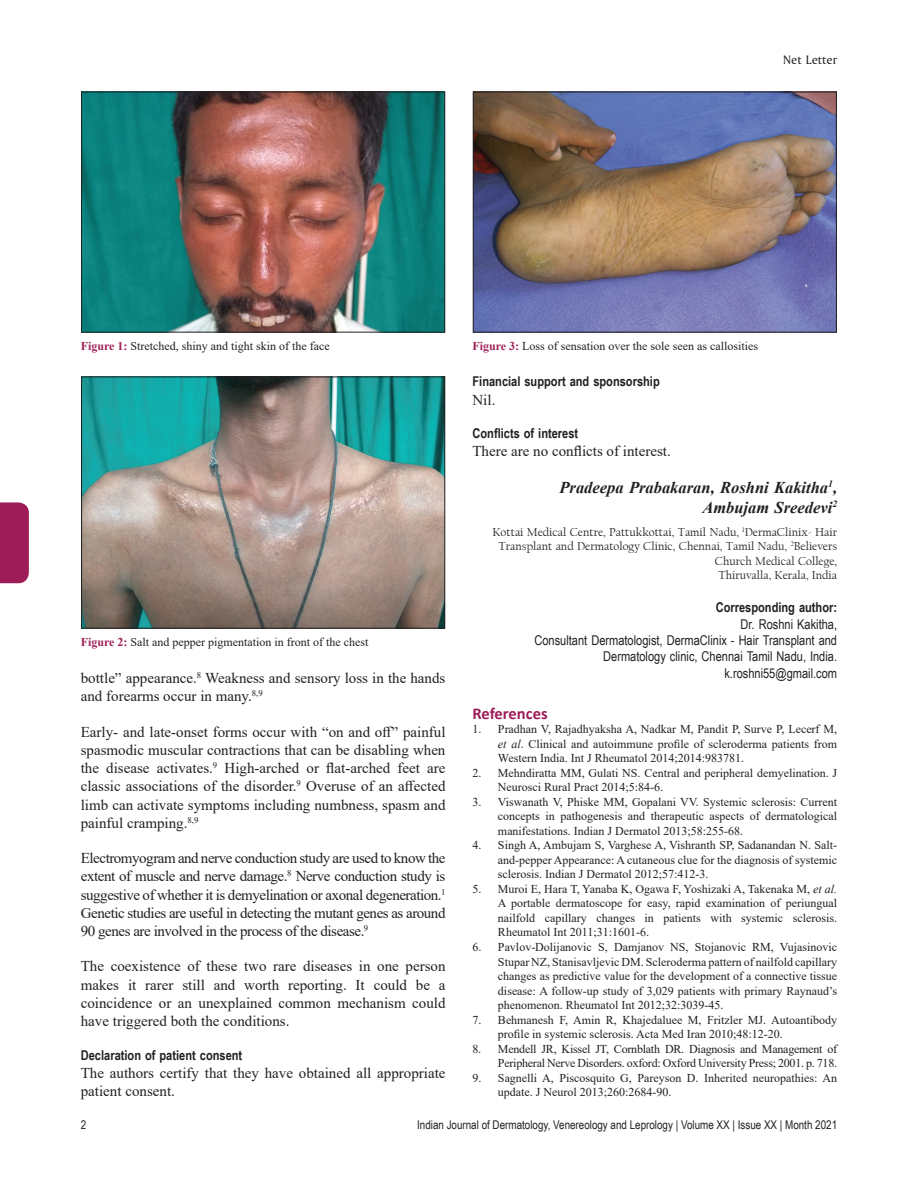
<style>
.page{position:relative;width:918px;height:1188px;background:#fff}
.page>*{position:absolute;margin:0;border:0;box-sizing:border-box;transform-origin:0 0}
.L_AU{font:italic 700 16.5px/20px "Times New Roman";color:#231f20;text-align:right}
.t1{font:700 16.5px "Calibri";color:#9e1d58}
.TX{font:15px/18.3px "Times New Roman";color:#231f20;text-align:justify}
.ADD{font:13.5px/16.4px "Arial Narrow";color:#231f20;text-align:right}
.t2{font:700 13.5px "Arial Narrow";color:#231f20}
.t3{font:12.75px "Amerigo BT Roman A";color:#231f20}
.REF{font:12px/14.5px "Times New Roman";color:#231f20;text-align:justify}
.L_AFF{font:12px/14.5px "Californian FB";color:#231f20;text-align:right}
.FGC{font:12px "Times New Roman";color:#231f20}
.REF-2{font:12px/14.5px "Times New Roman";letter-spacing:-.02em;color:#231f20;text-align:right}
.Folio_Verso{font:12px "Arial Narrow";color:#231f20}
.s1{font-weight:700;color:#9e1d58}
.s2{font-weight:700}
.s3{font-style:italic}
</style>
<div class="page">
<div style="left:0;top:502px;width:29px;height:81px;background:#9e1d58"></div>
<img style="left:83px;top:94px;width:360px;height:236px">
<div style="left:81px;top:92px;width:364px;height:240px;border:1px solid #231f20"></div>
<img style="left:475px;top:94px;width:360px;height:236px">
<div style="left:473px;top:92px;width:364px;height:240px;border:1px solid #231f20"></div>
<img style="left:83px;top:379px;width:360px;height:247px">
<div style="left:81px;top:377px;width:364px;height:251px;border:1px solid #231f20"></div>
<p class="t3" style="left:783px;top:52px;width:55px">Net Letter</p>
<p class="FGC" style="left:81px;top:337px;width:251px"><span class="s1">Figure 1:</span> Stretched, shiny and tight skin of the face</p>
<p class="FGC" style="left:472px;top:337px;width:287px"><span class="s1">Figure 3:</span> Loss of sensation over the sole seen as callosities</p>
<p class="FGC" style="left:81px;top:633px;width:289px"><span class="s1">Figure 2:</span> Salt and pepper pigmentation in front of the chest</p>
<p class="TX" style="left:81px;top:668px;width:366px">bottle” appearance.<sup>8</sup> Weakness and sensory loss in the hands and forearms occur in many.<sup>8,9</sup></p>
<p class="TX" style="left:81px;top:722px;width:366px">Early- and late-onset forms occur with “on and off” painful spasmodic muscular contractions that can be disabling when the disease activates.<sup>9</sup> High-arched or flat-arched feet are classic associations of the disorder.<sup>9</sup> Overuse of an affected limb can activate symptoms including numbness, spasm and painful cramping.<sup>8,9</sup></p>
<p class="TX" style="left:81px;top:848px;width:366px">Electromyogram and nerve conduction study are used to know the extent of muscle and nerve damage.<sup>8</sup> Nerve conduction study is suggestive of whether it is demyelination or axonal degeneration.<sup>1<br></sup>Genetic studies are useful in detecting the mutant genes as around 90 genes are involved in the process of the disease.<sup>9</sup></p>
<p class="TX" style="left:81px;top:957px;width:366px">The coexistence of these two rare diseases in one person makes it rarer still and worth reporting. It could be a coincidence or an unexplained common mechanism could have triggered both the conditions.</p>
<h2 class="t2" style="left:81px;top:1045px;width:163px">Declaration of patient consent</h2>
<p class="TX" style="left:81px;top:1063px;width:366px">The authors certify that they have obtained all appropriate patient consent.</p>
<h2 class="t2" style="left:472px;top:371px;width:189px">Financial support and sponsorship</h2>
<p class="TX" style="left:472px;top:390px;width:24px">Nil.</p>
<h2 class="t2" style="left:472px;top:423px;width:107px">Conflicts of interest</h2>
<p class="TX" style="left:472px;top:441px;width:200px">There are no conflicts of interest.</p>
<p class="L_AU" style="left:560px;top:477px;width:279px">Pradeepa Prabakaran, Roshni Kakitha<sup>1</sup>,<br>Ambujam Sreedevi<sup>2</sup></p>
<p class="L_AFF" style="left:493px;top:525px;width:346px">Kottai Medical Centre, Pattukkottai, Tamil Nadu, <sup>1</sup>DermaClinix- Hair Transplant and Dermatology Clinic, Chennai, Tamil Nadu, <sup>2</sup>Believers Church Medical College,<br>Thiruvalla, Kerala, India</p>
<p class="ADD" style="left:534px;top:599px;width:304px"><span class="s2">Corresponding author:<br></span>Dr. Roshni Kakitha,<br>Consultant Dermatologist, DermaClinix - Hair Transplant and Dermatology clinic, Chennai Tamil Nadu, India. k.roshni55@gmail.com</p>
<h1 class="t1" style="left:472px;top:702px;width:77px">References</h1>
<p class="REF" style="left:498px;top:722px;width:341px;text-indent:-26px">1. Pradhan V, Rajadhyaksha A, Nadkar M, Pandit P, Surve P, Lecerf M, <span class="s3">et al</span>. Clinical and autoimmune profile of scleroderma patients from Western India. Int J Rheumatol 2014;2014:983781.</p>
<p class="REF" style="left:498px;top:765px;width:341px;text-indent:-26px">2. Mehndiratta MM, Gulati NS. Central and peripheral demyelination. J<br>Neurosci Rural Pract 2014;5:84-6.</p>
<p class="REF" style="left:498px;top:794px;width:341px;text-indent:-26px">3. Viswanath V, Phiske MM, Gopalani VV. Systemic sclerosis: Current concepts in pathogenesis and therapeutic aspects of dermatological manifestations. Indian J Dermatol 2013;58:255-68.</p>
<p class="REF" style="left:498px;top:838px;width:341px;text-indent:-26px">4. Singh A, Ambujam S, Varghese A, Vishranth SP, Sadanandan N. Salt&shy;and-pepper Appearance: A cutaneous clue for the diagnosis of systemic sclerosis. Indian J Dermatol 2012;57:412-3.</p>
<p class="REF" style="left:498px;top:881px;width:341px;text-indent:-25px">5. Muroi E, Hara T, Yanaba K, Ogawa F, Yoshizaki A, Takenaka M, <span class="s3">et al.<br></span>A portable dermatoscope for easy, rapid examination of periungual nailfold capillary changes in patients with systemic sclerosis.<br>Rheumatol Int 2011;31:1601-6.</p>
<p class="REF" style="left:498px;top:939px;width:341px;text-indent:-26px">6. Pavlov-Dolijanovic S, Damjanov NS, Stojanovic RM, Vujasinovic Stupar NZ, Stanisavljevic DM. Scleroderma pattern of nailfold capillary changes as predictive value for the development of a connective tissue disease: A follow-up study of 3,029 patients with primary Raynaud’s phenomenon. Rheumatol Int 2012;32:3039-45.</p>
<p class="REF" style="left:498px;top:1012px;width:341px;text-indent:-26px">7. Behmanesh F, Amin R, Khajedaluee M, Fritzler MJ. Autoantibody profile in systemic sclerosis. Acta Med Iran 2010;48:12-20.</p>
<p class="REF-2" style="left:472px;top:1041px;width:366px">8. Mendell JR, Kissel JT, Cornblath DR. Diagnosis and Management of<br>Peripheral Nerve Disorders. oxford: Oxford University Press; 2001. p. 718.</p>
<p class="REF" style="left:498px;top:1070px;width:341px;text-indent:-26px">9. Sagnelli A, Piscosquito G, Pareyson D. Inherited neuropathies: An update. J Neurol 2013;260:2684-90.</p>
<p class="Folio_Verso" style="left:81px;top:1116px;width:7px">2</p>
<p class="Folio_Verso" style="left:417px;top:1116px;width:421px">Indian Journal of Dermatology, Venereology and Leprology | Volume XX | Issue XX | Month 2021</p>
</div>
